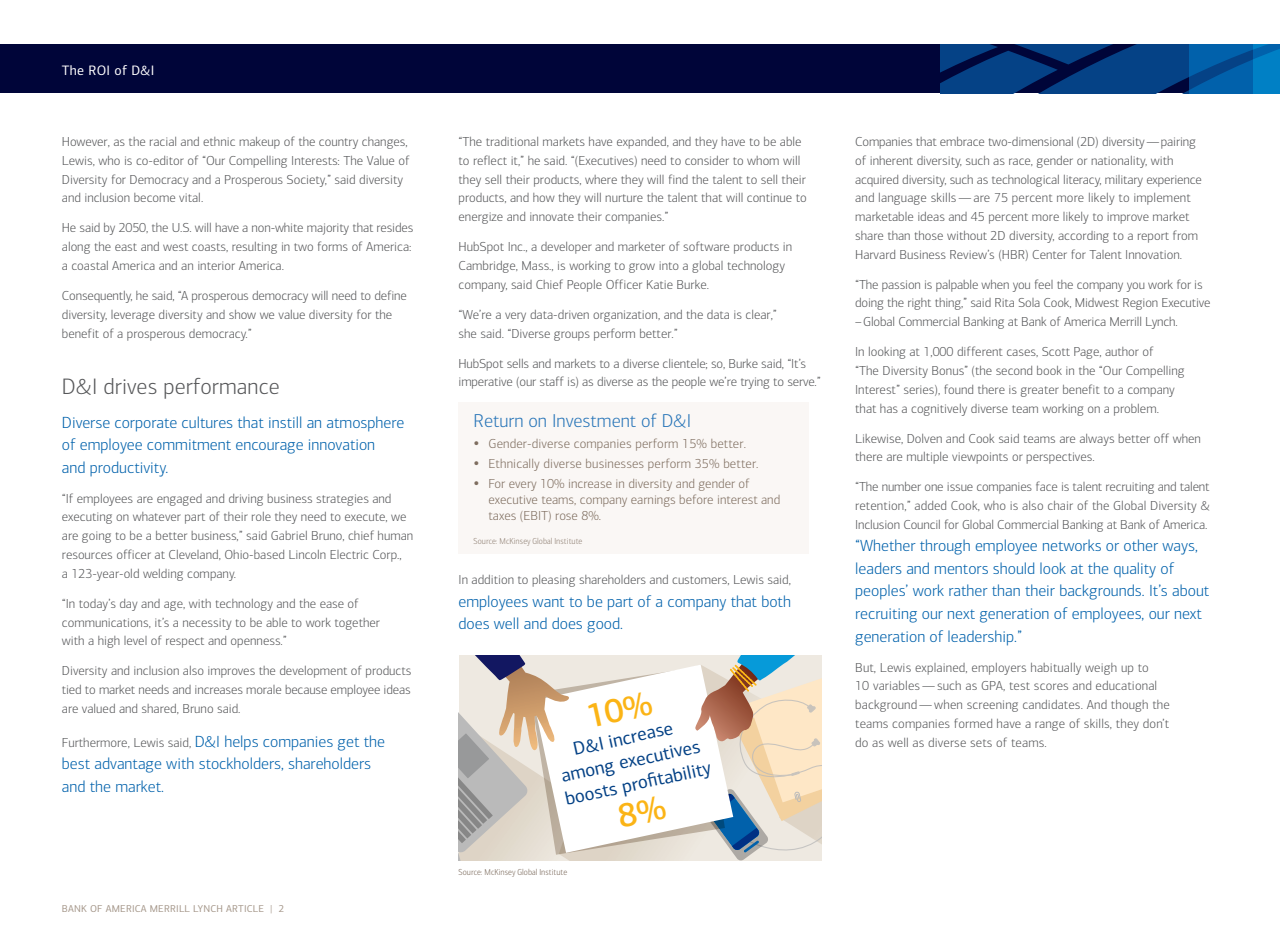
<style>
.page{position:relative;width:1280px;height:936px;background:#fff}
.page>*{position:absolute;margin:0;border:0;box-sizing:border-box;transform-origin:0 0}
.t1{font:300 22.5px "Connections";letter-spacing:.005em;color:#57585a}
.t2{font:18.75px/23.4px "Connections";color:#054286;text-align:center}
.t3{font:300 18.75px "Connections";color:#2875b8}
.t4{font:300 16.25px/22.5px "Connections";color:#0161ab}
.t5{font:13.75px "Connections";letter-spacing:.02em;color:#fff}
.t6{font:300 13.12px/18.8px "Connections";color:#57585a}
.t7{font:300 13.12px/16.2px "Connections";color:#7e6d5f}
.t8{font:10px "Connections";letter-spacing:.02em;color:#a5978a}
.t9{font:300 8.75px "Connections Cond";letter-spacing:.01em;color:#938478}
.t10{font:300 8.75px "Connections Cond";letter-spacing:.01em;color:#7e6d5f}
.s1{font-size:13.12px;color:#57585a}
</style>
<div class="page">
<div style="left:0;top:45px;width:1280px;height:48px;background:#000539"></div>
<svg style="left:940px;top:45px;width:340px;height:48px;background:#034083"></svg>
<div style="left:458px;top:402px;width:351px;height:152px;background:#faf7f5"></div>
<svg style="left:458px;top:655px;width:363px;height:205px"></svg>
<p class="t5" style="left:62px;top:62px;width:94px">The ROI of D&amp;I</p>
<p class="t6" style="left:62px;top:132px;width:349px">However, as the racial and ethnic makeup of the country changes, Lewis, who is co-editor of “Our Compelling Interests: The Value of Diversity for Democracy and a Prosperous Society,” said diversity and inclusion become vital.</p>
<p class="t6" style="left:62px;top:218px;width:353px">He said by 2050, the U.S. will have a non-white majority that resides along the east and west coasts, resulting in two forms of America: a coastal America and an interior America.</p>
<p class="t6" style="left:62px;top:286px;width:346px">Consequently, he said, “A prosperous democracy will need to define diversity, leverage diversity and show we value diversity for the benefit of a prosperous democracy.”</p>
<h1 class="t1" style="left:62px;top:373px;width:219px">D&amp;I drives performance</h1>
<p class="t4" style="left:62px;top:411px;width:344px">Diverse corporate cultures that instill an atmosphere of employee commitment encourage innovation<br>and productivity.</p>
<p class="t6" style="left:62px;top:488px;width:353px">“If employees are engaged and driving business strategies and executing on whatever part of their role they need to execute, we are going to be a better business,” said Gabriel Bruno, chief human resources officer at Cleveland, Ohio-based Lincoln Electric Corp.,<br>a 123-year-old welding company.</p>
<p class="t6" style="left:62px;top:593px;width:320px">“In today’s day and age, with technology and the ease of communications, it’s a necessity to be able to work together with a high level of respect and openness.”</p>
<p class="t6" style="left:62px;top:661px;width:351px;text-align:justify">Diversity and inclusion also improves the development of products tied to market needs and increases morale because employee ideas are valued and shared, Bruno said.</p>
<p class="t4" style="left:62px;top:729px;width:325px"><span class="s1">Furthermore, Lewis said,</span> D&amp;I helps companies get the best advantage with stockholders, shareholders and the market.</p>
<p class="t8" style="left:62px;top:901px;width:224px">BANK OF AMERICA MERRILL LYNCH ARTICLE | 2</p>
<p class="t6" style="left:458px;top:132px;width:350px">“The traditional markets have expanded, and they have to be able to reflect it,” he said. “(Executives) need to consider to whom will they sell their products, where they will find the talent to sell their products, and how they will nurture the talent that will continue to energize and innovate their companies.”</p>
<p class="t6" style="left:458px;top:237px;width:335px">HubSpot Inc., a developer and marketer of software products in<br>Cambridge, Mass., is working to grow into a global technology company, said Chief People Officer Katie Burke.</p>
<p class="t6" style="left:458px;top:305px;width:320px">“We’re a very data-driven organization, and the data is clear,” she said. “Diverse groups perform better.”</p>
<p class="t6" style="left:458px;top:353px;width:364px">HubSpot sells and markets to a diverse clientele; so, Burke said, “It’s imperative (our staff is) as diverse as the people we’re trying to serve.”</p>
<h2 class="t3" style="left:473px;top:409px;width:219px">Return on Investment of D&amp;I</h2>
<p class="t7" style="left:473px;top:435px;width:274px">• Gender-diverse companies perform 15% better.</p>
<p class="t7" style="left:473px;top:455px;width:287px">• Ethnically diverse businesses perform 35% better.</p>
<p class="t7" style="left:488px;top:475px;width:293px;text-indent:-15px">• For every 10% increase in diversity and gender of executive teams, company earnings before interest and taxes (EBIT) rose 8%.</p>
<p class="t9" style="left:473px;top:536px;width:110px">Source: McKinsey Global Institute</p>
<p class="t6" style="left:458px;top:570px;width:334px">In addition to pleasing shareholders and customers, Lewis said,</p>
<p class="t4" style="left:458px;top:590px;width:334px">employees want to be part of a company that both does well and does good.</p>
<h2 class="t2" style="left:553px;top:740px;width:150px;rotate:-12deg">D&amp;I increase among executives boosts profi tability</h2>
<p class="t10" style="left:458px;top:866px;width:110px">Source: McKinsey Global Institute</p>
<p class="t6" style="left:855px;top:132px;width:348px">Companies that embrace two-dimensional (2D) diversity—pairing of inherent diversity, such as race, gender or nationality, with acquired diversity, such as technological literacy, military experience and language skills—are 75 percent more likely to implement marketable ideas and 45 percent more likely to improve market share than those without 2D diversity, according to a report from Harvard Business Review’s (HBR) Center for Talent Innovation.</p>
<p class="t6" style="left:855px;top:275px;width:357px">“The passion is palpable when you feel the company you work for is doing the right thing,” said Rita Sola Cook, Midwest Region Executive –Global Commercial Banking at Bank of America Merrill Lynch.</p>
<p class="t6" style="left:855px;top:342px;width:331px">In looking at 1,000 different cases, Scott Page, author of<br>“The Diversity Bonus” (the second book in the “Our Compelling Interest” series), found there is greater benefit to a company that has a cognitively diverse team working on a problem.</p>
<p class="t6" style="left:855px;top:429px;width:347px">Likewise, Dolven and Cook said teams are always better off when there are multiple viewpoints or perspectives.</p>
<p class="t6" style="left:855px;top:477px;width:356px;text-align:justify">“The number one issue companies face is talent recruiting and talent retention,” added Cook, who is also chair of the Global Diversity &amp; Inclusion Council for Global Commercial Banking at Bank of America.</p>
<p class="t4" style="left:855px;top:534px;width:355px">“Whether through employee networks or other ways, leaders and mentors should look at the quality of peoples’ work rather than their backgrounds. It’s about recruiting our next generation of employees, our next generation of leadership.”</p>
<p class="t6" style="left:855px;top:657px;width:316px">But, Lewis explained, employers habitually weigh up to<br>10 variables—such as GPA, test scores and educational background—when screening candidates. And though the teams companies formed have a range of skills, they don’t do as well as diverse sets of teams.</p>
</div>
